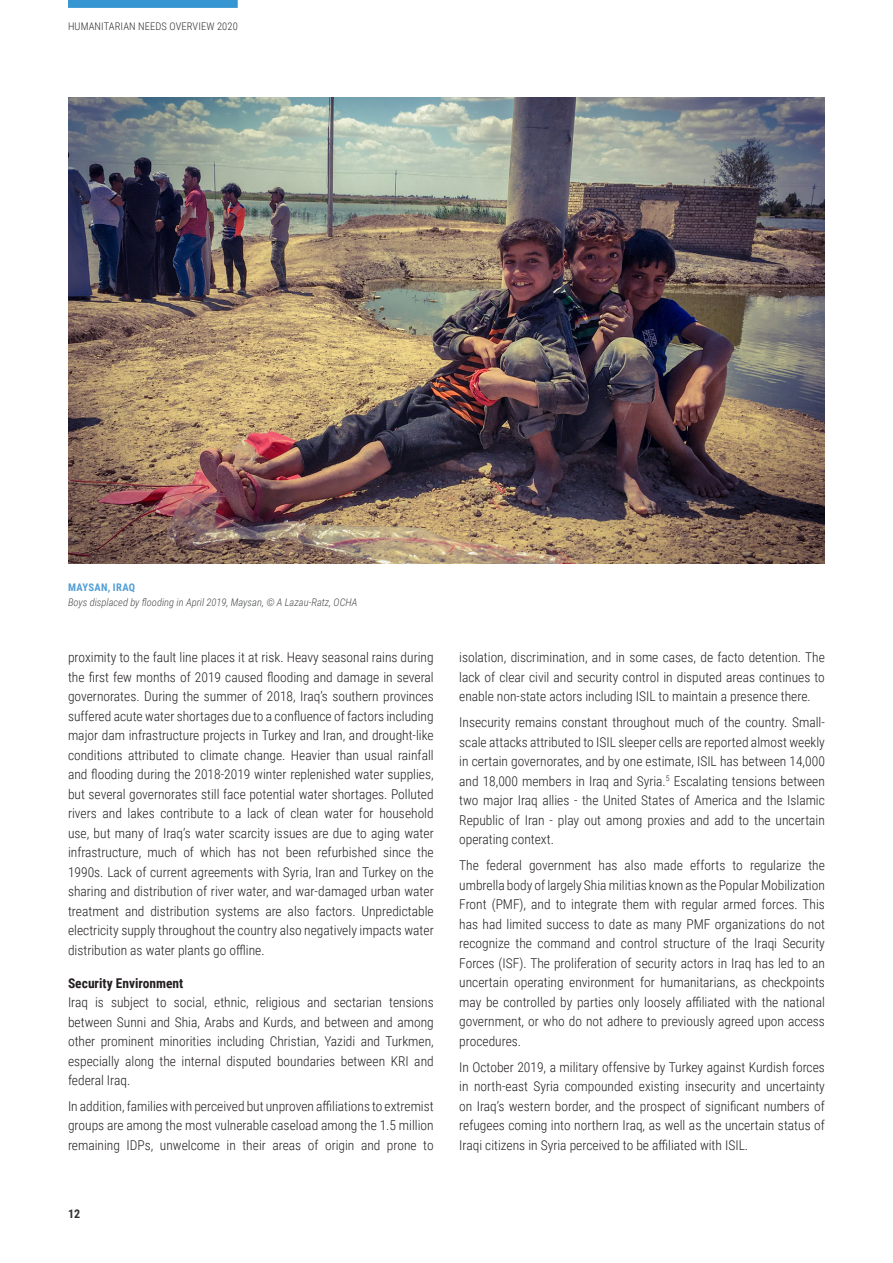
<style>
.page{position:relative;width:893px;height:1263px;background:#fff}
.page>*{position:absolute;margin:0;border:0;box-sizing:border-box;transform-origin:0 0}
.t1{font:300 13.5px/19.5px "Roboto Condensed";color:#231f20;text-align:justify}
.Subtitle_in-text{font:700 13.5px "Roboto Condensed";color:#231f20}
.t2{font:700 12px "Roboto Condensed";color:#312f30}
.Caption___Credit{font:italic 300 10.5px "Roboto Condensed";color:#4a4b4c}
.t3{font:300 10.5px "Roboto Condensed";letter-spacing:.01em;color:#312f30}
.t4{font:700 10.5px "Roboto Condensed";letter-spacing:.035em;color:#529ed6}
</style>
<div class="page">
<div style="left:68px;top:0;width:170px;height:8px;background:#3696d2"></div>
<img style="left:68px;top:98px;width:757px;height:465px">
<p class="t3" style="left:68px;top:19px;width:171px">HUMANITARIAN NEEDS OVERVIEW 2020</p>
<p class="t4" style="left:68px;top:580px;width:69px">MAYSAN, IRAQ</p>
<p class="Caption___Credit" style="left:68px;top:595px;width:291px">Boys displaced by flooding in April 2019, Maysan, © A Lazau-Ratz, OCHA</p>
<p class="t1" style="left:68px;top:647px;width:367px">proximity to the fault line places it at risk. Heavy seasonal rains during the first few months of 2019 caused flooding and damage in several governorates. During the summer of 2018, Iraq’s southern provinces suffered acute water shortages due to a confluence of factors including major dam infrastructure projects in Turkey and Iran, and drought-like conditions attributed to climate change. Heavier than usual rainfall and flooding during the 2018-2019 winter replenished water supplies, but several governorates still face potential water shortages. Polluted rivers and lakes contribute to a lack of clean water for household use, but many of Iraq’s water scarcity issues are due to aging water infrastructure, much of which has not been refurbished since the 1990s. Lack of current agreements with Syria, Iran and Turkey on the sharing and distribution of river water, and war-damaged urban water treatment and distribution systems are also factors. Unpredictable electricity supply throughout the country also negatively impacts water distribution as water plants go offline.</p>
<p class="Subtitle_in-text" style="left:68px;top:973px;width:117px">Security Environment</p>
<p class="t1" style="left:68px;top:992px;width:367px">Iraq is subject to social, ethnic, religious and sectarian tensions between Sunni and Shia, Arabs and Kurds, and between and among other prominent minorities including Christian, Yazidi and Turkmen, especially along the internal disputed boundaries between KRI and federal Iraq.</p>
<p class="t1" style="left:68px;top:1096px;width:367px">In addition, families with perceived but unproven affiliations to extremist groups are among the most vulnerable caseload among the 1.5 million remaining IDPs, unwelcome in their areas of origin and prone to</p>
<p class="t2" style="left:68px;top:1205px;width:14px">12</p>
<p class="t1" style="left:459px;top:647px;width:367px">isolation, discrimination, and in some cases, de facto detention. The lack of clear civil and security control in disputed areas continues to enable non-state actors including ISIL to maintain a presence there.</p>
<p class="t1" style="left:459px;top:712px;width:367px">Insecurity remains constant throughout much of the country. Small&shy;scale attacks attributed to ISIL sleeper cells are reported almost weekly in certain governorates, and by one estimate, ISIL has between 14,000 and 18,000 members in Iraq and Syria.<sup>5</sup> Escalating tensions between two major Iraq allies - the United States of America and the Islamic Republic of Iran - play out among proxies and add to the uncertain operating context.</p>
<p class="t1" style="left:459px;top:855px;width:367px">The federal government has also made efforts to regularize the umbrella body of largely Shia militias known as the Popular Mobilization Front (PMF), and to integrate them with regular armed forces. This has had limited success to date as many PMF organizations do not recognize the command and control structure of the Iraqi Security Forces (ISF). The proliferation of security actors in Iraq has led to an uncertain operating environment for humanitarians, as checkpoints may be controlled by parties only loosely affiliated with the national government, or who do not adhere to previously agreed upon access procedures.</p>
<p class="t1" style="left:459px;top:1056px;width:367px">In October 2019, a military offensive by Turkey against Kurdish forces in north-east Syria compounded existing insecurity and uncertainty on Iraq’s western border, and the prospect of significant numbers of refugees coming into northern Iraq, as well as the uncertain status of Iraqi citizens in Syria perceived to be affiliated with ISIL.</p>
</div>
